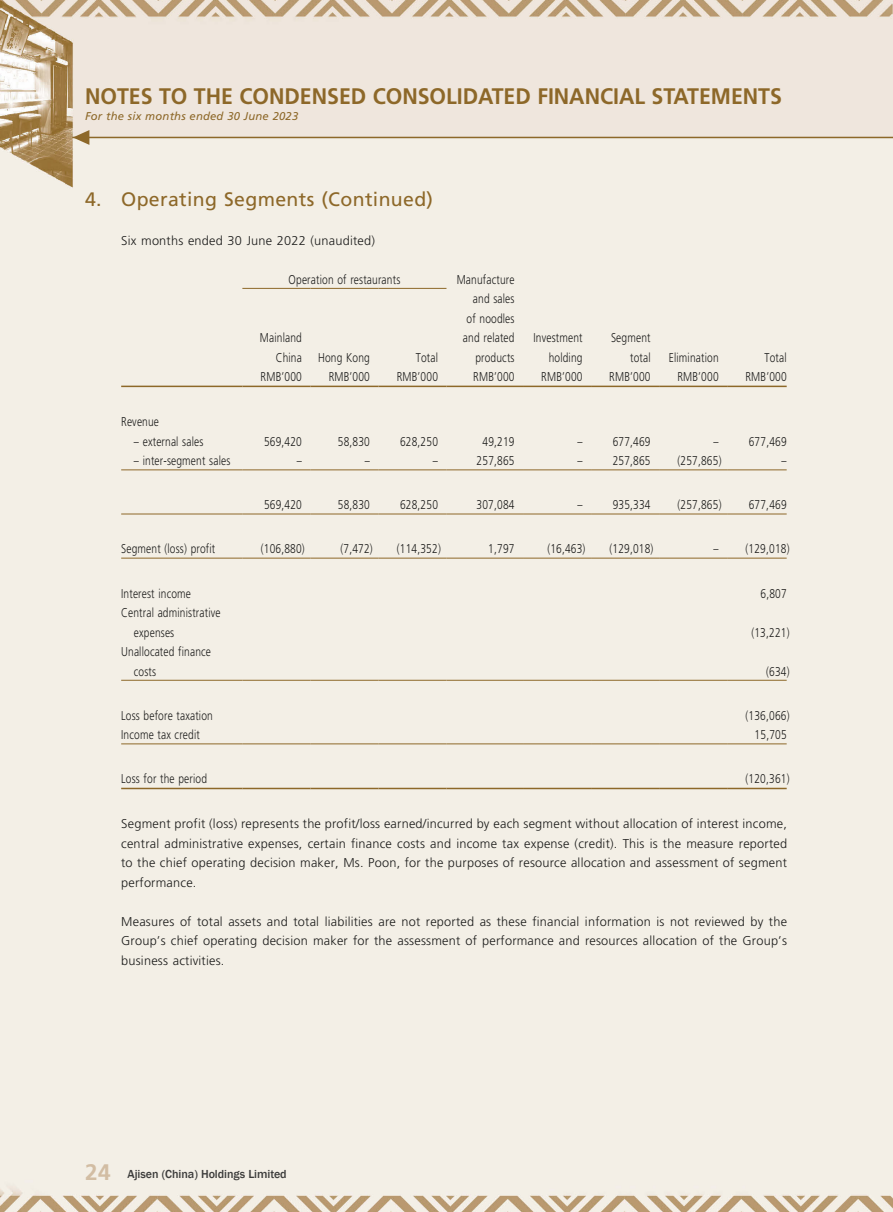
<style>
.page{position:relative;width:893px;height:1212px;background:#fff}
.page>*{position:absolute;margin:0;border:0;box-sizing:border-box;transform-origin:0 0}
.t1{font:700 22.5px "Frutiger LT Std";color:#8d6829;scale:.95 1}
.t2{font:19.5px "Frutiger LT Std";letter-spacing:.015em;color:#8d6829}
.t3{font:300 12.75px/19.5px "Frutiger LT Std";letter-spacing:.015em;color:#1c1c1b;text-align:right;scale:.8 1}
.t4{font:300 12.75px/19.5px "Frutiger LT Std";letter-spacing:.015em;color:#1c1c1b;text-align:justify}
.t5{font:500 12px "Franklin Gothic";letter-spacing:-.005em;color:#3c3c3b}
.t6{font:italic 11.25px "Frutiger LT Std";letter-spacing:.02em;color:#8d6829}
.s1{font-family:"Frutiger LT Std";font-weight:700;font-size:22.5px;color:#d2bda3}
</style>
<div class="page">
<img style="left:0;top:0;width:893px;height:1212px">
<hr style="left:72px;top:137px;width:821px;height:1px;background:#8d6829">
<svg style="left:73px;top:130px;width:16px;height:15px"></svg>
<hr style="left:242px;top:288px;width:68px;height:1px;background:#8d6829">
<hr style="left:310px;top:288px;width:68px;height:1px;background:#8d6829">
<hr style="left:378px;top:288px;width:68px;height:1px;background:#8d6829">
<hr style="left:121px;top:386px;width:121px;height:1px;background:#8d6829">
<hr style="left:242px;top:386px;width:68px;height:1px;background:#8d6829">
<hr style="left:310px;top:386px;width:68px;height:1px;background:#8d6829">
<hr style="left:378px;top:386px;width:68px;height:1px;background:#8d6829">
<hr style="left:446px;top:386px;width:77px;height:1px;background:#8d6829">
<hr style="left:523px;top:386px;width:68px;height:1px;background:#8d6829">
<hr style="left:591px;top:386px;width:68px;height:1px;background:#8d6829">
<hr style="left:659px;top:386px;width:68px;height:1px;background:#8d6829">
<hr style="left:727px;top:386px;width:60px;height:1px;background:#8d6829">
<hr style="left:121px;top:469px;width:121px;height:1px;background:#8d6829">
<hr style="left:242px;top:469px;width:68px;height:1px;background:#8d6829">
<hr style="left:310px;top:469px;width:68px;height:1px;background:#8d6829">
<hr style="left:378px;top:469px;width:68px;height:1px;background:#8d6829">
<hr style="left:446px;top:469px;width:77px;height:1px;background:#8d6829">
<hr style="left:523px;top:469px;width:68px;height:1px;background:#8d6829">
<hr style="left:591px;top:469px;width:68px;height:1px;background:#8d6829">
<hr style="left:659px;top:469px;width:68px;height:1px;background:#8d6829">
<hr style="left:727px;top:469px;width:60px;height:1px;background:#8d6829">
<hr style="left:121px;top:514px;width:121px;height:1px;background:#8d6829">
<hr style="left:242px;top:514px;width:68px;height:1px;background:#8d6829">
<hr style="left:310px;top:514px;width:68px;height:1px;background:#8d6829">
<hr style="left:378px;top:514px;width:68px;height:1px;background:#8d6829">
<hr style="left:446px;top:514px;width:77px;height:1px;background:#8d6829">
<hr style="left:523px;top:514px;width:68px;height:1px;background:#8d6829">
<hr style="left:591px;top:514px;width:68px;height:1px;background:#8d6829">
<hr style="left:659px;top:514px;width:68px;height:1px;background:#8d6829">
<hr style="left:727px;top:514px;width:60px;height:1px;background:#8d6829">
<hr style="left:121px;top:558px;width:121px;height:1px;background:#8d6829">
<hr style="left:242px;top:558px;width:68px;height:1px;background:#8d6829">
<hr style="left:310px;top:558px;width:68px;height:1px;background:#8d6829">
<hr style="left:378px;top:558px;width:68px;height:1px;background:#8d6829">
<hr style="left:446px;top:558px;width:77px;height:1px;background:#8d6829">
<hr style="left:523px;top:558px;width:68px;height:1px;background:#8d6829">
<hr style="left:591px;top:558px;width:68px;height:1px;background:#8d6829">
<hr style="left:659px;top:558px;width:68px;height:1px;background:#8d6829">
<hr style="left:727px;top:558px;width:60px;height:1px;background:#8d6829">
<hr style="left:121px;top:680px;width:121px;height:1px;background:#8d6829">
<hr style="left:242px;top:680px;width:68px;height:1px;background:#8d6829">
<hr style="left:310px;top:680px;width:68px;height:1px;background:#8d6829">
<hr style="left:378px;top:680px;width:68px;height:1px;background:#8d6829">
<hr style="left:446px;top:680px;width:77px;height:1px;background:#8d6829">
<hr style="left:523px;top:680px;width:68px;height:1px;background:#8d6829">
<hr style="left:591px;top:680px;width:68px;height:1px;background:#8d6829">
<hr style="left:659px;top:680px;width:68px;height:1px;background:#8d6829">
<hr style="left:727px;top:680px;width:60px;height:1px;background:#8d6829">
<hr style="left:121px;top:743px;width:121px;height:1px;background:#8d6829">
<hr style="left:242px;top:743px;width:68px;height:1px;background:#8d6829">
<hr style="left:310px;top:743px;width:68px;height:1px;background:#8d6829">
<hr style="left:378px;top:743px;width:68px;height:1px;background:#8d6829">
<hr style="left:446px;top:743px;width:77px;height:1px;background:#8d6829">
<hr style="left:523px;top:743px;width:68px;height:1px;background:#8d6829">
<hr style="left:591px;top:743px;width:68px;height:1px;background:#8d6829">
<hr style="left:659px;top:743px;width:68px;height:1px;background:#8d6829">
<hr style="left:727px;top:743px;width:60px;height:1px;background:#8d6829">
<hr style="left:121px;top:788px;width:121px;height:1px;background:#8d6829">
<hr style="left:242px;top:788px;width:68px;height:1px;background:#8d6829">
<hr style="left:310px;top:788px;width:68px;height:1px;background:#8d6829">
<hr style="left:378px;top:788px;width:68px;height:1px;background:#8d6829">
<hr style="left:446px;top:788px;width:77px;height:1px;background:#8d6829">
<hr style="left:523px;top:788px;width:68px;height:1px;background:#8d6829">
<hr style="left:591px;top:788px;width:68px;height:1px;background:#8d6829">
<hr style="left:659px;top:788px;width:68px;height:1px;background:#8d6829">
<hr style="left:727px;top:788px;width:60px;height:1px;background:#8d6829">
<h1 class="t1" style="left:85px;top:83px;width:735px">NOTES TO THE CONDENSED CONSOLIDATED FINANCIAL STATEMENTS</h1>
<p class="t6" style="left:85px;top:109px;width:215px">For the six months ended 30 June 2023</p>
<h2 class="t2" style="left:85px;top:188px;width:350px">4. Operating Segments (Continued)</h2>
<p class="t4" style="left:121px;top:231px;width:255px">Six months ended 30 June 2022 (unaudited)</p>
<p class="t3" style="left:289px;top:270px;width:141px">Operation of restaurants</p>
<p class="t3" style="left:457px;top:270px;width:74px">Manufacture and sales<br>of noodles and related products</p>
<p class="t3" style="left:260px;top:328px;width:54px">Mainland<br>China</p>
<p class="t3" style="left:318px;top:348px;width:66px">Hong Kong</p>
<p class="t3" style="left:416px;top:348px;width:29px">Total</p>
<p class="t3" style="left:533px;top:328px;width:63px">Investment holding</p>
<p class="t3" style="left:611px;top:328px;width:51px">Segment total</p>
<p class="t3" style="left:669px;top:348px;width:64px">Elimination</p>
<p class="t3" style="left:764px;top:348px;width:29px">Total</p>
<p class="t3" style="left:261px;top:367px;width:53px">RMB’000</p>
<p class="t3" style="left:329px;top:367px;width:53px">RMB’000</p>
<p class="t3" style="left:397px;top:367px;width:53px">RMB’000</p>
<p class="t3" style="left:473px;top:367px;width:53px">RMB’000</p>
<p class="t3" style="left:541px;top:367px;width:53px">RMB’000</p>
<p class="t3" style="left:609px;top:367px;width:53px">RMB’000</p>
<p class="t3" style="left:677px;top:367px;width:53px">RMB’000</p>
<p class="t3" style="left:745px;top:367px;width:53px">RMB’000</p>
<p class="t3" style="left:121px;top:412px;width:49px">Revenue</p>
<p class="t3" style="left:134px;top:432px;width:88px">– external sales</p>
<p class="t3" style="left:264px;top:432px;width:49px">569,420</p>
<p class="t3" style="left:338px;top:432px;width:42px">58,830</p>
<p class="t3" style="left:400px;top:432px;width:49px">628,250</p>
<p class="t3" style="left:482px;top:432px;width:42px">49,219</p>
<p class="t3" style="left:577px;top:432px;width:93px">– 677,469</p>
<p class="t3" style="left:713px;top:432px;width:93px">– 677,469</p>
<p class="t3" style="left:134px;top:451px;width:122px">– inter-segment sales</p>
<p class="t3" style="left:297px;top:451px;width:8px">–</p>
<p class="t3" style="left:365px;top:451px;width:8px">–</p>
<p class="t3" style="left:433px;top:451px;width:8px">–</p>
<p class="t3" style="left:477px;top:451px;width:49px">257,865</p>
<p class="t3" style="left:577px;top:451px;width:93px">– 257,865</p>
<p class="t3" style="left:678px;top:451px;width:56px">(257,865)</p>
<p class="t3" style="left:782px;top:451px;width:8px">–</p>
<p class="t3" style="left:264px;top:495px;width:49px">569,420</p>
<p class="t3" style="left:338px;top:495px;width:42px">58,830</p>
<p class="t3" style="left:400px;top:495px;width:49px">628,250</p>
<p class="t3" style="left:477px;top:495px;width:49px">307,084</p>
<p class="t3" style="left:577px;top:495px;width:93px">– 935,334</p>
<p class="t3" style="left:678px;top:495px;width:56px">(257,865)</p>
<p class="t3" style="left:749px;top:495px;width:49px">677,469</p>
<p class="t3" style="left:121px;top:539px;width:119px">Segment (loss) profit</p>
<p class="t3" style="left:261px;top:539px;width:56px">(106,880)</p>
<p class="t3" style="left:341px;top:539px;width:42px">(7,472)</p>
<p class="t3" style="left:397px;top:539px;width:56px">(114,352)</p>
<p class="t3" style="left:488px;top:539px;width:34px">1,797</p>
<p class="t3" style="left:547px;top:539px;width:49px">(16,463)</p>
<p class="t3" style="left:609px;top:539px;width:56px">(129,018)</p>
<p class="t3" style="left:713px;top:539px;width:96px">– (129,018)</p>
<p class="t3" style="left:121px;top:583px;width:89px">Interest income</p>
<p class="t3" style="left:760px;top:583px;width:34px">6,807</p>
<p class="t3" style="left:134px;top:603px;width:110px;text-align:left;text-indent:-13px">Central administrative expenses</p>
<p class="t3" style="left:751px;top:622px;width:49px">(13,221)</p>
<p class="t3" style="left:134px;top:642px;width:98px;text-align:left;text-indent:-13px">Unallocated finance costs</p>
<p class="t3" style="left:766px;top:661px;width:31px">(634)</p>
<p class="t3" style="left:121px;top:706px;width:116px">Loss before taxation</p>
<p class="t3" style="left:746px;top:706px;width:56px">(136,066)</p>
<p class="t3" style="left:121px;top:725px;width:100px">Income tax credit</p>
<p class="t3" style="left:755px;top:725px;width:42px">15,705</p>
<p class="t3" style="left:121px;top:769px;width:109px">Loss for the period</p>
<p class="t3" style="left:746px;top:769px;width:56px">(120,361)</p>
<p class="t4" style="left:121px;top:814px;width:667px">Segment profit (loss) represents the profit/loss earned/incurred by each segment without allocation of interest income, central administrative expenses, certain finance costs and income tax expense (credit). This is the measure reported to the chief operating decision maker, Ms. Poon, for the purposes of resource allocation and assessment of segment performance.</p>
<p class="t4" style="left:121px;top:912px;width:667px">Measures of total assets and total liabilities are not reported as these financial information is not reviewed by the Group’s chief operating decision maker for the assessment of performance and resources allocation of the Group’s business activities.</p>
<p class="t5" style="left:85px;top:1166px;width:203px"><span class="s1">24</span> Ajisen (China) Holdings Limited</p>
</div>
